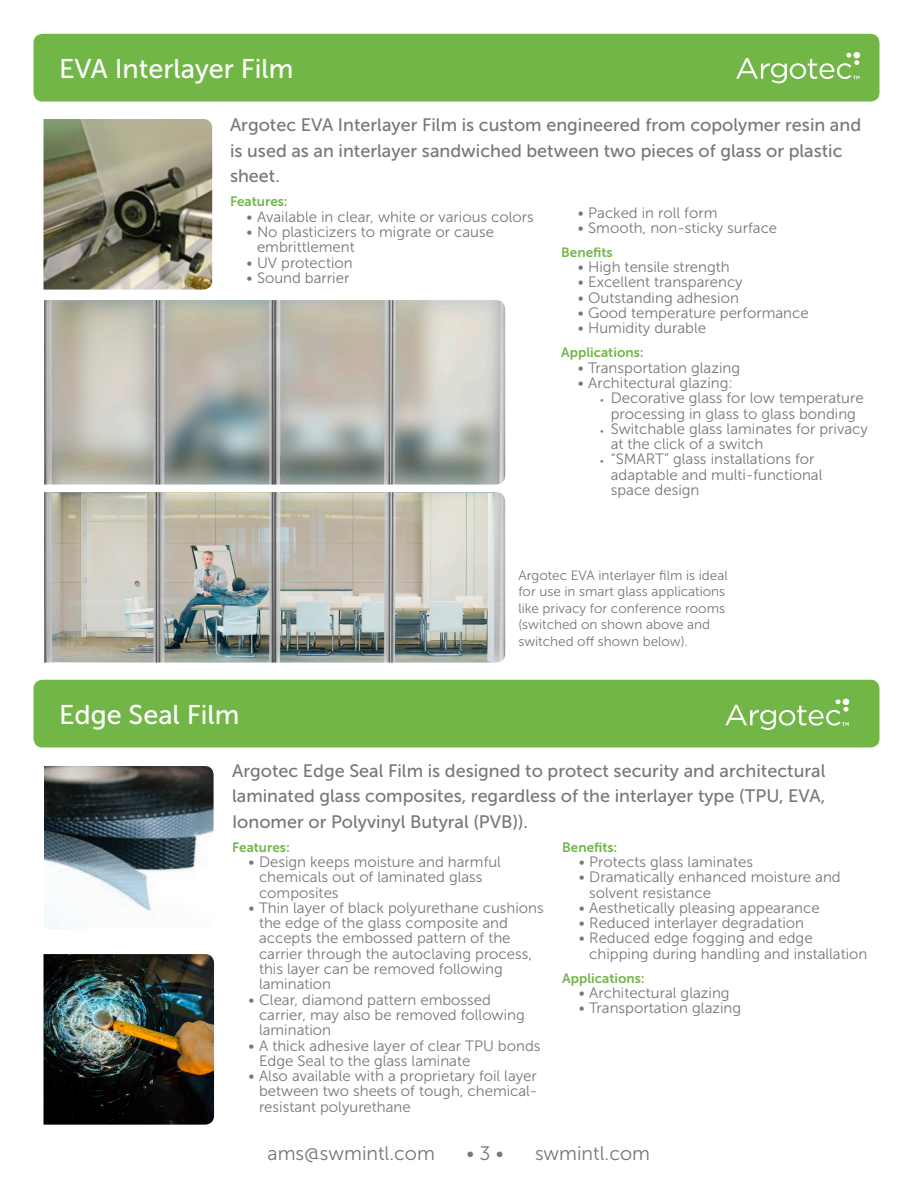
<style>
.page{position:relative;width:918px;height:1188px;background:#fff}
.page>*{position:absolute;margin:0;border:0;box-sizing:border-box;transform-origin:0 0}
.White_on_Grey_Heads{font:27px "Museo Sans 500";color:#fff}
._13_17_Copy{font:19.5px "Museo Sans 300";color:#767779}
._13_17_Copy-2{font:18px/25.5px "Museo Sans 500";color:#767779}
.t1{font:15px/15.3px "Museo Sans 300";color:#767779}
.Caption_Copy{font:13.5px/16.5px "Museo Sans 300";color:#767779}
.Green_subhead{font:13.5px "Museo Sans 700";color:#72b648}
.s1{font-size:9px}
</style>
<div class="page">
<img style="left:44px;top:119px;width:168px;height:171px">
<img style="left:44px;top:300px;width:461px;height:185px">
<img style="left:44px;top:492px;width:461px;height:171px">
<svg style="left:44px;top:766px;width:170px;height:163px"></svg>
<div style="left:34px;top:680px;width:846px;height:68px;background:#72b648;border-radius:9px"></div>
<div style="left:34px;top:34px;width:846px;height:68px;background:#72b648;border-radius:9px"></div>
<img style="left:44px;top:954px;width:170px;height:171px">
<svg style="left:725px;top:699px;width:124px;height:31px"></svg>
<svg style="left:736px;top:53px;width:123px;height:30px"></svg>
<p class="White_on_Grey_Heads" style="left:59px;top:54px;width:236px">EVA Interlayer Film</p>
<p class="_13_17_Copy-2" style="left:230px;top:113px;width:633px">Argotec EVA Interlayer Film is custom engineered from copolymer resin and is used as an interlayer sandwiched between two pieces of glass or plastic sheet.</p>
<p class="Green_subhead" style="left:230px;top:194px;width:59px">Features:</p>
<p class="t1" style="left:247px;top:209px;width:289px">• Available in clear, white or various colors</p>
<p class="t1" style="left:257px;top:224px;width:239px;text-indent:-10px">• No plasticizers to migrate or cause embrittlement</p>
<p class="t1" style="left:247px;top:255px;width:108px">• UV protection</p>
<p class="t1" style="left:247px;top:270px;width:104px">• Sound barrier</p>
<p class="t1" style="left:578px;top:205px;width:141px">• Packed in roll form</p>
<p class="t1" style="left:578px;top:220px;width:201px">• Smooth, non-sticky surface</p>
<p class="Green_subhead" style="left:561px;top:245px;width:53px">Benefits</p>
<p class="t1" style="left:578px;top:259px;width:154px">• High tensile strength</p>
<p class="t1" style="left:578px;top:275px;width:167px">• Excellent transparency</p>
<p class="t1" style="left:578px;top:290px;width:163px">• Outstanding adhesion</p>
<p class="t1" style="left:578px;top:305px;width:232px">• Good temperature performance</p>
<p class="t1" style="left:578px;top:321px;width:130px">• Humidity durable</p>
<p class="Green_subhead" style="left:561px;top:345px;width:84px">Applications:</p>
<p class="t1" style="left:578px;top:360px;width:164px">• Transportation glazing</p>
<p class="t1" style="left:578px;top:375px;width:157px">• Architectural glazing:</p>
<p class="t1" style="left:600px;top:391px;width:265px;text-align:center"><span class="s1">•</span> Decorative glass for low temperature processing in glass to glass bonding</p>
<p class="t1" style="left:611px;top:421px;width:259px;text-indent:-10px"><span class="s1">•</span> Switchable glass laminates for privacy at the click of a switch</p>
<p class="t1" style="left:611px;top:452px;width:213px;text-indent:-10px"><span class="s1">•</span> “SMART” glass installations for adaptable and multi-functional space design</p>
<p class="White_on_Grey_Heads" style="left:59px;top:700px;width:182px">Edge Seal Film</p>
<p class="Caption_Copy" style="left:518px;top:567px;width:211px">Argotec EVA interlayer film is ideal for use in smart glass applications like privacy for conference rooms (switched on shown above and switched off shown below).</p>
<p class="_13_17_Copy-2" style="left:232px;top:758px;width:595px;text-align:justify">Argotec Edge Seal Film is designed to protect security and architectural laminated glass composites, regardless of the interlayer type (TPU, EVA, Ionomer or Polyvinyl Butyral (PVB)).</p>
<p class="Green_subhead" style="left:232px;top:839px;width:59px">Features:</p>
<p class="t1" style="left:259px;top:854px;width:243px;text-indent:-10px">• Design keeps moisture and harmful chemicals out of laminated glass composites</p>
<p class="t1" style="left:259px;top:900px;width:286px;text-indent:-10px">• Thin layer of black polyurethane cushions the edge of the glass composite and accepts the embossed pattern of the carrier through the autoclaving process, this layer can be removed following lamination</p>
<p class="t1" style="left:259px;top:992px;width:267px;text-indent:-10px">• Clear, diamond pattern embossed carrier, may also be removed following lamination</p>
<p class="t1" style="left:259px;top:1038px;width:283px;text-indent:-10px">• A thick adhesive layer of clear TPU bonds<br>Edge Seal to the glass laminate</p>
<p class="t1" style="left:259px;top:1068px;width:280px;text-align:justify;text-indent:-10px">• Also available with a proprietary foil layer between two sheets of tough, chemical&shy;resistant polyurethane</p>
<p class="Green_subhead" style="left:562px;top:839px;width:57px">Benefits:</p>
<p class="t1" style="left:579px;top:854px;width:176px">• Protects glass laminates</p>
<p class="t1" style="left:589px;top:870px;width:253px;text-indent:-10px">• Dramatically enhanced moisture and solvent resistance</p>
<p class="t1" style="left:579px;top:900px;width:242px">• Aesthetically pleasing appearance</p>
<p class="t1" style="left:579px;top:915px;width:227px">• Reduced interlayer degradation</p>
<p class="t1" style="left:589px;top:931px;width:280px;text-indent:-10px">• Reduced edge fogging and edge chipping during handling and installation</p>
<p class="Green_subhead" style="left:562px;top:971px;width:84px">Applications:</p>
<p class="t1" style="left:579px;top:985px;width:152px">• Architectural glazing</p>
<p class="t1" style="left:579px;top:1001px;width:164px">• Transportation glazing</p>
<p class="_13_17_Copy" style="left:268px;top:1142px;width:169px">ams@swmintl.com</p>
<p class="_13_17_Copy" style="left:466px;top:1142px;width:39px">• 3 •</p>
<p class="_13_17_Copy" style="left:535px;top:1142px;width:117px">swmintl.com</p>
</div>
